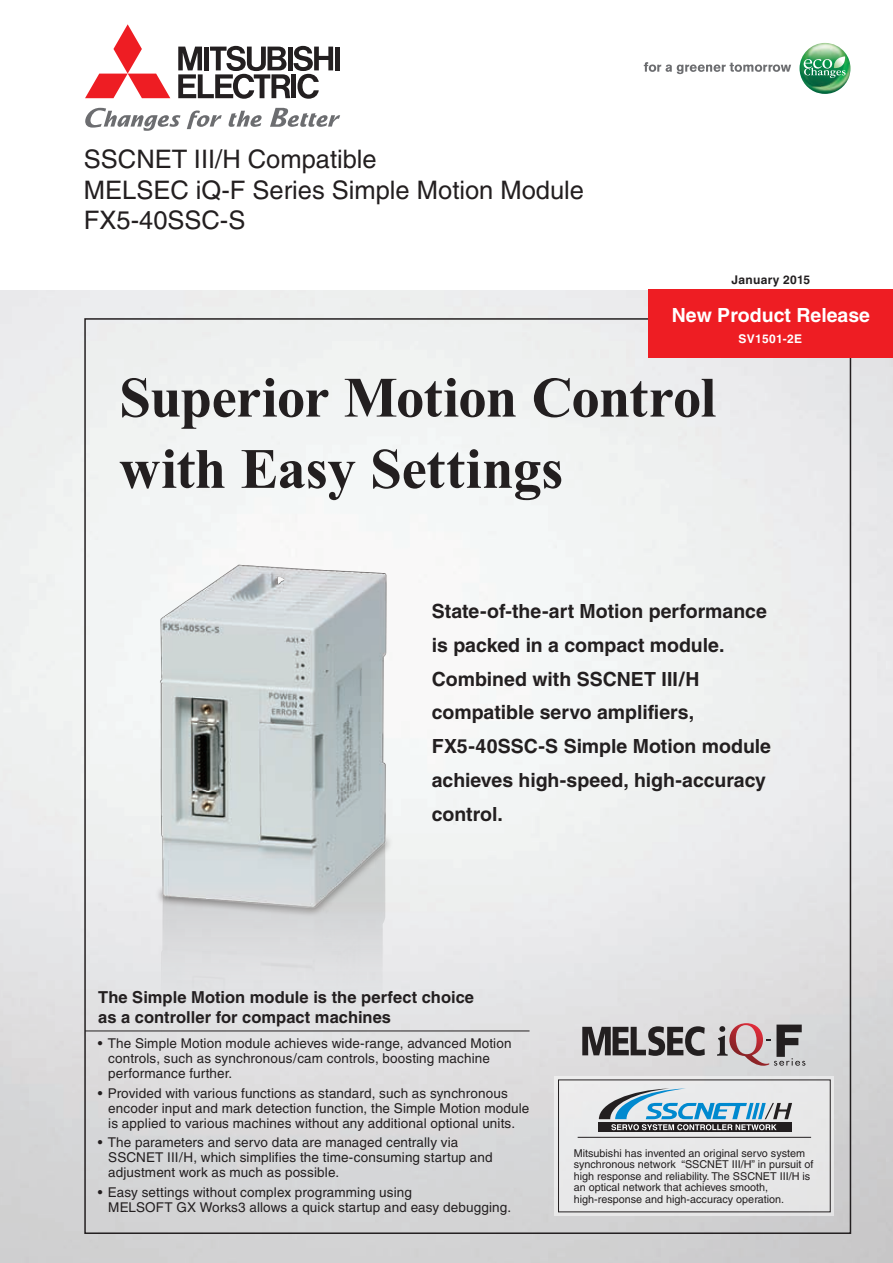
<style>
.page{position:relative;width:893px;height:1263px;background:#fff}
.page>*{position:absolute;margin:0;border:0;box-sizing:border-box;transform-origin:0 0}
.t1{font:700 57px/71.2px "Times New Roman";letter-spacing:-.015em;color:#231f20}
.t2{font:25.5px/30.6px "Helvetica";color:#231f20}
.t3{font:700 19.5px/33.8px "Helvetica";color:#231f20}
.t4{font:700 19.5px "Helvetica";color:#fff}
.t5{font:700 16.5px/19.5px "Helvetica";color:#231f20}
.t6{font:13.5px/15px "Helvetica";letter-spacing:.01em;color:#231f20}
.t7{font:700 12px "Helvetica";letter-spacing:.025em;color:#231f20}
.t8{font:700 12px "Helvetica";letter-spacing:.025em;color:#fff}
.t9{font:10.8px/11.6px "Helvetica";color:#231f20}
</style>
<div class="page">
<img style="left:0;top:290px;width:893px;height:973px">
<img style="left:103px;top:550px;width:323px;height:713px">
<hr style="left:85px;top:1031px;width:445px;height:1px;background:#231f20">
<svg style="left:582px;top:1026px;width:123px;height:30px;background:#747172"></svg>
<svg style="left:717px;top:1023px;width:88px;height:43px;background:#b09fa1"></svg>
<div style="left:555px;top:1076px;width:279px;height:140px;background:#e8e8e8"></div>
<hr style="left:578px;top:1137px;width:233px;height:1px;background:#231f20">
<svg style="left:599px;top:1130px;width:193px;height:2px"></svg>
<svg style="left:599px;top:1088px;width:193px;height:42px"></svg>
<div style="left:648px;top:289px;width:245px;height:68px;background:#ee1d23"></div>
<svg style="left:187px;top:110px;width:35px;height:19px"></svg>
<svg style="left:270px;top:108px;width:70px;height:19px"></svg>
<svg style="left:85px;top:108px;width:95px;height:23px"></svg>
<svg style="left:228px;top:111px;width:34px;height:16px"></svg>
<svg style="left:85px;top:24px;width:85px;height:74px"></svg>
<div style="left:335px;top:47px;width:5px;height:23px;background:#231f20"></div>
<svg style="left:178px;top:46px;width:155px;height:53px"></svg>
<img style="left:799px;top:43px;width:51px;height:51px">
<svg style="left:804px;top:56px;width:42px;height:22px"></svg>
<svg style="left:644px;top:62px;width:147px;height:12px"></svg>
<h2 class="t2" style="left:84px;top:144px;width:502px">SSCNET III/H Compatible<br>MELSEC iQ-F Series Simple Motion Module<br>FX5-40SSC-S</h2>
<p class="t7" style="left:732px;top:273px;width:80px">January 2015</p>
<h3 class="t4" style="left:672px;top:303px;width:200px">New Product Release</h3>
<p class="t8" style="left:738px;top:332px;width:65px">SV1501-2E</p>
<h1 class="t1" style="left:119px;top:360px;width:599px">Superior Motion Control with Easy Settings</h1>
<h3 class="t3" style="left:432px;top:594px;width:341px">State-of-the-art Motion performance is packed in a compact module.<br>Combined with SSCNET III/H compatible servo amplifiers,<br>FX5-40SSC-S Simple Motion module achieves high-speed, high-accuracy control.</h3>
<p class="t5" style="left:98px;top:987px;width:377px">The Simple Motion module is the perfect choice as a controller for compact machines</p>
<p class="t6" style="left:108px;top:1036px;width:405px;text-indent:-11px">• The Simple Motion module achieves wide-range, advanced Motion controls, such as synchronous/cam controls, boosting machine performance further.</p>
<p class="t6" style="left:108px;top:1085px;width:423px;text-indent:-11px">• Provided with various functions as standard, such as synchronous encoder input and mark detection function, the Simple Motion module is applied to various machines without any additional optional units.</p>
<p class="t6" style="left:108px;top:1135px;width:386px;text-indent:-11px">• The parameters and servo data are managed centrally via<br>SSCNET III/H, which simplifies the time-consuming startup and adjustment work as much as possible.</p>
<p class="t6" style="left:108px;top:1184px;width:404px;text-indent:-11px">• Easy settings without complex programming using<br>MELSOFT GX Works3 allows a quick startup and easy debugging.</p>
<p class="t9" style="left:574px;top:1147px;width:241px">Mitsubishi has invented an original servo system synchronous network “SSCNET III/H” in pursuit of high response and reliability. The SSCNET III/H is an optical network that achieves smooth, high-response and high-accuracy operation.</p>
</div>
